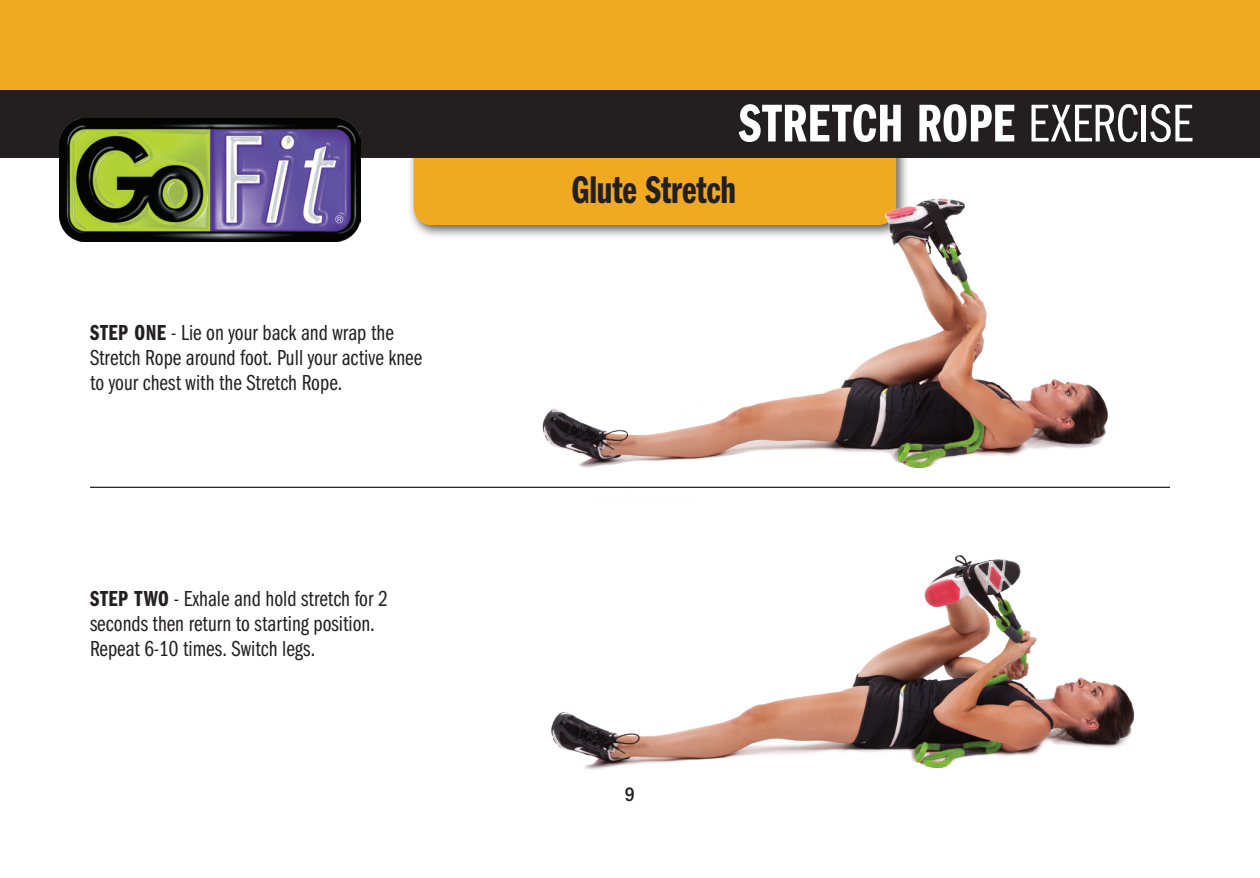
<style>
.page{position:relative;width:1260px;height:878px;background:#fff}
.page>*{position:absolute;margin:0;border:0;box-sizing:border-box;transform-origin:0 0}
.t1{font:55px "Franklin Gothic URW Com Dem";color:#fff}
.t2{font:40px "Franklin Gothic URW Com Dem";letter-spacing:-.005em;color:#231f20;scale:.95 1}
.t3{font:22.5px/25px "Franklin Gothic URW Com Boo";color:#231f20}
.t4{font:500 20px "Franklin Gothic URW Con";color:#231f20}
.s1{font-family:"Franklin Gothic URW Com Dem"}
.s2{font-family:"Franklin Gothic URW Com Boo"}
</style>
<div class="page">
<div style="left:407px;top:134px;width:503px;height:105px;background:#231f20;opacity:.75"></div>
<div style="left:414px;top:158px;width:482px;height:67px;background:#efaa22"></div>
<div style="left:0;top:0;width:1260px;height:158px;background:#efaa22"></div>
<div style="left:0;top:90px;width:1260px;height:68px;background:#231f20"></div>
<hr style="left:90px;top:486px;width:1080px;height:2px;background:#231f20">
<img style="left:538px;top:168px;width:586px;height:320px">
<img style="left:551px;top:555px;width:584px;height:215px">
<img style="left:60px;top:119px;width:300px;height:123px">
<p class="t3" style="left:90px;top:320px;width:334px"><span class="s1">STEP ONE</span> - Lie on your back and wrap the<br>Stretch Rope around foot. Pull your active knee to your chest with the Stretch Rope.</p>
<p class="t3" style="left:90px;top:586px;width:299px"><span class="s1">STEP TWO</span> - Exhale and hold stretch for 2 seconds then return to starting position.<br>Repeat 6-10 times. Switch legs.</p>
<h1 class="t1" style="left:739px;top:92px;width:455px">STRETCH ROPE <span class="s2">EXERCISE</span></h1>
<h2 class="t2" style="left:571px;top:167px;width:175px">Glute Stretch</h2>
<p class="t4" style="left:625px;top:781px;width:12px">9</p>
</div>
